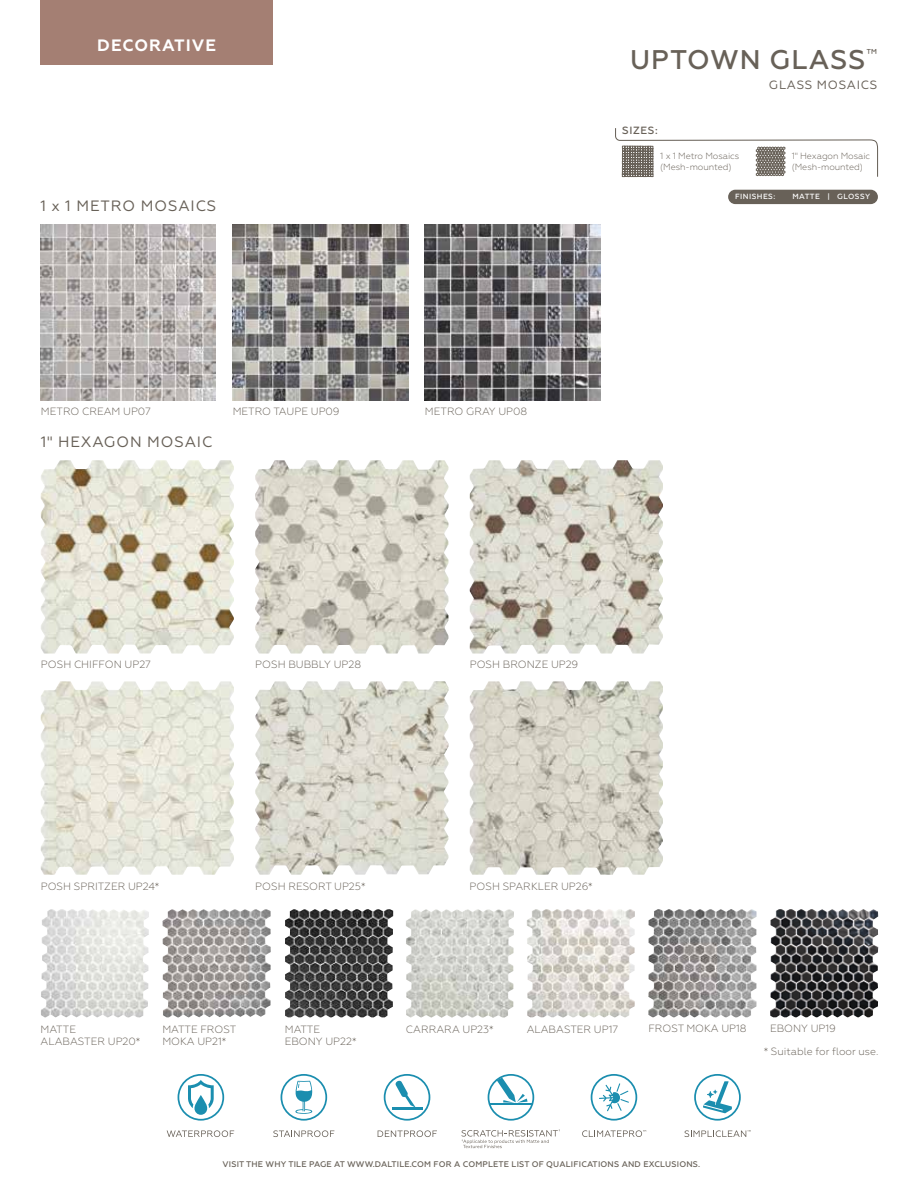
<style>
.page{position:relative;width:918px;height:1188px;background:#fff}
.page>*{position:absolute;margin:0;border:0;box-sizing:border-box;transform-origin:0 0}
.t1{font:500 27px "Geometria";letter-spacing:.04em;color:#686158}
.t2{font:700 16.5px "Geometria";letter-spacing:.06em;color:#fff}
.t3{font:15px "Geometria";letter-spacing:.06em;color:#686158}
.t4{font:12px "Geometria";letter-spacing:.06em;color:#686158}
.t5{font:300 10.5px/12.6px "Geometria";color:#686158}
.t6{font:500 10.5px "Geometria";letter-spacing:.06em;color:#686158}
.t7{font:300 9px/10.8px "Geometria";letter-spacing:-.01em;color:#686158}
.t8{font:500 8.1px "Geometria";letter-spacing:.02em;color:#686158}
.t9{font:500 7.5px "Geometria";letter-spacing:.06em;color:#fff}
</style>
<div class="page">
<div style="left:40px;top:0;width:233px;height:65px;background:#a47f73"></div>
<img style="left:40px;top:224px;width:176px;height:176px">
<img style="left:233px;top:224px;width:175px;height:176px">
<img style="left:425px;top:224px;width:176px;height:176px">
<img style="left:41px;top:460px;width:193px;height:194px">
<img style="left:255px;top:460px;width:193px;height:194px">
<img style="left:470px;top:460px;width:193px;height:194px">
<img style="left:41px;top:681px;width:193px;height:194px">
<img style="left:470px;top:681px;width:193px;height:194px">
<img style="left:255px;top:681px;width:179px;height:194px">
<img style="left:41px;top:909px;width:108px;height:108px">
<img style="left:163px;top:909px;width:108px;height:108px">
<img style="left:285px;top:909px;width:108px;height:108px">
<img style="left:527px;top:909px;width:108px;height:108px">
<img style="left:648px;top:909px;width:109px;height:108px">
<img style="left:770px;top:909px;width:108px;height:108px">
<img style="left:406px;top:909px;width:108px;height:109px">
<div style="left:728px;top:190px;width:150px;height:14px;background:#686158;border-radius:7px"></div>
<svg style="left:615px;top:128px;width:264px;height:50px"></svg>
<svg style="left:178px;top:1074px;width:46px;height:47px"></svg>
<svg style="left:167px;top:1130px;width:67px;height:7px"></svg>
<svg style="left:281px;top:1074px;width:46px;height:47px"></svg>
<svg style="left:273px;top:1130px;width:61px;height:7px"></svg>
<svg style="left:384px;top:1074px;width:46px;height:47px"></svg>
<hr style="left:392px;top:1108px;width:30px;height:2px;background:#1b8eaf">
<svg style="left:378px;top:1130px;width:59px;height:7px"></svg>
<svg style="left:488px;top:1074px;width:46px;height:47px"></svg>
<hr style="left:489px;top:1103px;width:44px;height:2px;background:#1b8eaf">
<svg style="left:462px;top:1129px;width:98px;height:19px"></svg>
<svg style="left:582px;top:1130px;width:64px;height:7px"></svg>
<svg style="left:591px;top:1074px;width:46px;height:47px"></svg>
<svg style="left:694px;top:1074px;width:47px;height:47px"></svg>
<svg style="left:684px;top:1130px;width:67px;height:7px"></svg>
<h2 class="t2" style="left:97px;top:36px;width:120px">DECORATIVE</h2>
<h3 class="t3" style="left:40px;top:197px;width:177px">1 x 1 METRO MOSAICS</h3>
<p class="t5" style="left:41px;top:405px;width:111px">METRO CREAM UP07</p>
<h3 class="t3" style="left:41px;top:433px;width:173px">1" HEXAGON MOSAIC</h3>
<p class="t5" style="left:233px;top:405px;width:108px">METRO TAUPE UP09</p>
<p class="t5" style="left:425px;top:405px;width:104px">METRO GRAY UP08</p>
<h1 class="t1" style="left:630px;top:44px;width:249px">UPTOWN GLASS<sup>™</sup></h1>
<p class="t4" style="left:769px;top:77px;width:110px">GLASS MOSAICS</p>
<p class="t6" style="left:622px;top:124px;width:37px">SIZES:</p>
<p class="t7" style="left:660px;top:151px;width:81px">1 x 1 Metro Mosaics (Mesh-mounted)</p>
<p class="t7" style="left:792px;top:151px;width:80px">1" Hexagon Mosaic (Mesh-mounted)</p>
<p class="t9" style="left:735px;top:192px;width:42px">FINISHES:</p>
<p class="t9" style="left:792px;top:192px;width:79px">MATTE | GLOSSY</p>
<p class="t5" style="left:41px;top:658px;width:112px">POSH CHIFFON UP27</p>
<p class="t5" style="left:41px;top:880px;width:120px">POSH SPRITZER UP24*</p>
<p class="t5" style="left:255px;top:658px;width:107px">POSH BUBBLY UP28</p>
<p class="t5" style="left:470px;top:658px;width:110px">POSH BRONZE UP29</p>
<p class="t5" style="left:255px;top:880px;width:112px">POSH RESORT UP25*</p>
<p class="t5" style="left:470px;top:880px;width:125px">POSH SPARKLER UP26*</p>
<p class="t5" style="left:41px;top:1023px;width:101px">MATTE<br>ALABASTER UP20*</p>
<p class="t5" style="left:162px;top:1023px;width:75px">MATTE FROST<br>MOKA UP21*</p>
<p class="t5" style="left:285px;top:1023px;width:73px">MATTE<br>EBONY UP22*</p>
<p class="t5" style="left:406px;top:1023px;width:89px">CARRARA UP23*</p>
<p class="t5" style="left:527px;top:1023px;width:93px">ALABASTER UP17</p>
<p class="t5" style="left:648px;top:1022px;width:100px">FROST MOKA UP18</p>
<p class="t5" style="left:770px;top:1022px;width:67px">EBONY UP19</p>
<p class="t8" style="left:222px;top:1159px;width:479px">VISIT THE WHY TILE PAGE AT WWW.DALTILE.COM FOR A COMPLETE LIST OF QUALIFICATIONS AND EXCLUSIONS.</p>
<p class="t5" style="left:764px;top:1045px;width:116px">* Suitable for floor use.</p>
</div>
